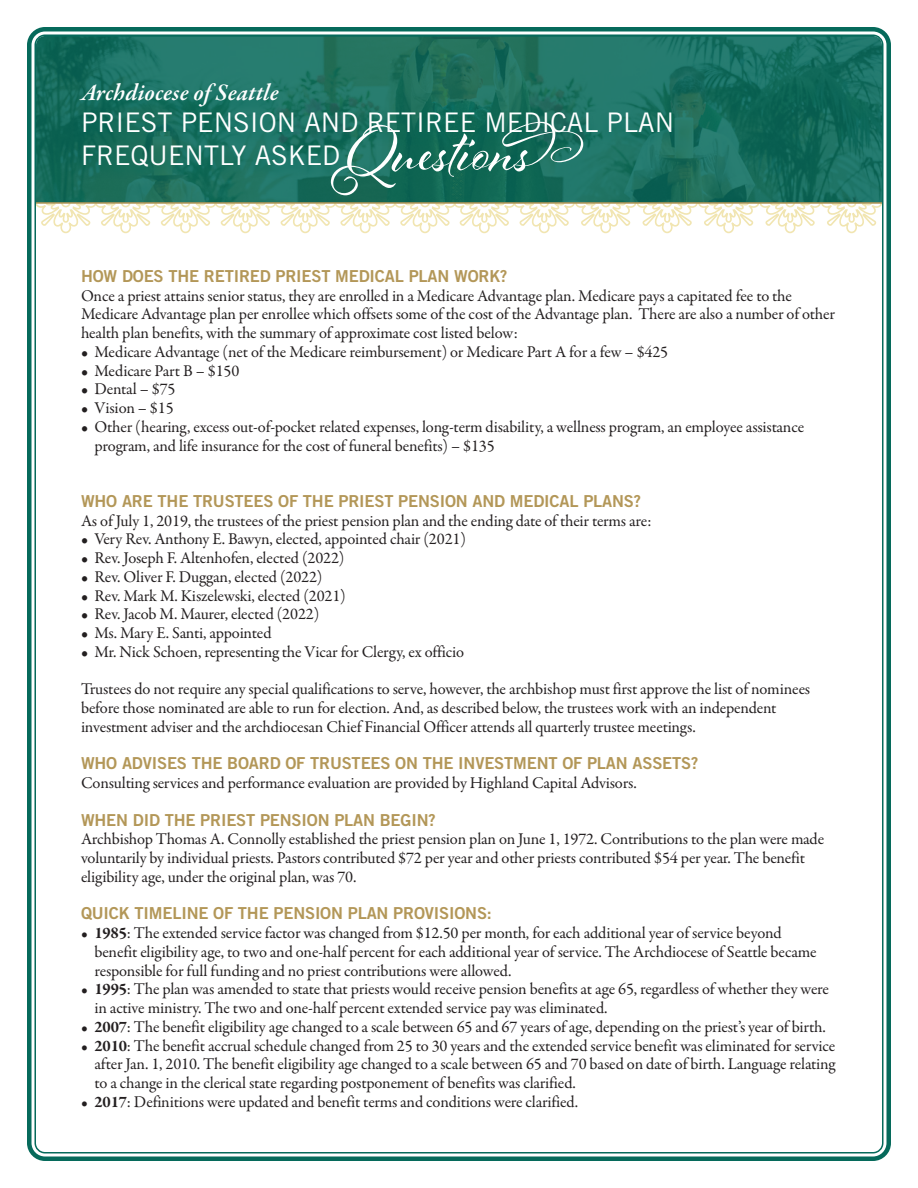
<style>
.page{position:relative;width:918px;height:1188px;background:#fff}
.page>*{position:absolute;margin:0;border:0;box-sizing:border-box;transform-origin:0 0}
.t1{font:69px "Al Fresco";color:#fff}
.t2{font:27px/32.4px "Trade Gothic LT Std";color:#fff}
.t3{font:italic 600 24px "Garamond Premr Pro";color:#fff}
.t4{font:16.5px/18.8px "Garamond Premr Pro";letter-spacing:-.01em;color:#231f20}
.t5{font:16.5px "Trade Gothic LT Std Bd 2";letter-spacing:-.01em;color:#b39758}
.s1{font-weight:700}
</style>
<div class="page">
<svg style="left:37px;top:204px;width:844px;height:30px"></svg>
<img style="left:37px;top:37px;width:844px;height:165px">
<div style="left:71px;top:82px;width:607px;height:99px;background:#066a5b;opacity:.75"></div>
<div style="left:27px;top:27px;width:864px;height:1134px;border:4px solid #066a5b;border-radius:16px"></div>
<hr style="left:36px;top:202px;width:846px;height:2px;background:#b39758">
<h3 class="t3" style="left:81px;top:78px;width:199px">Archdiocese of Seattle</h3>
<h2 class="t2" style="left:81px;top:106px;width:595px">PRIEST PENSION AND RETIREE MEDICAL PLAN<br>FREQUENTLY ASKED</h2>
<h1 class="t1" style="left:331px;top:105px;width:270px">Questions</h1>
<p class="t5" style="left:81px;top:266px;width:428px">HOW DOES THE RETIRED PRIEST MEDICAL PLAN WORK?</p>
<p class="t4" style="left:81px;top:287px;width:755px">Once a priest attains senior status, they are enrolled in a Medicare Advantage plan. Medicare pays a capitated fee to the<br>Medicare Advantage plan per enrollee which offsets some of the cost of the Advantage plan. There are also a number of other health plan benefits, with the summary of approximate cost listed below:</p>
<p class="t4" style="left:81px;top:343px;width:589px">• Medicare Advantage (net of the Medicare reimbursement) or Medicare Part A for a few – $425</p>
<p class="t4" style="left:81px;top:362px;width:160px">• Medicare Part B – $150</p>
<p class="t4" style="left:81px;top:380px;width:96px">• Dental – $75</p>
<p class="t4" style="left:81px;top:399px;width:94px">• Vision – $15</p>
<p class="t4" style="left:94px;top:418px;width:711px;text-indent:-13px">• Other (hearing, excess out-of-pocket related expenses, long-term disability, a wellness program, an employee assistance program, and life insurance for the cost of funeral benefits) – $135</p>
<p class="t5" style="left:81px;top:491px;width:562px">WHO ARE THE TRUSTEES OF THE PRIEST PENSION AND MEDICAL PLANS?</p>
<p class="t4" style="left:81px;top:511px;width:572px">As of July 1, 2019, the trustees of the priest pension plan and the ending date of their terms are:</p>
<p class="t4" style="left:81px;top:530px;width:387px">• Very Rev. Anthony E. Bawyn, elected, appointed chair (2021)</p>
<p class="t4" style="left:81px;top:549px;width:265px">• Rev. Joseph F. Altenhofen, elected (2022)</p>
<p class="t4" style="left:81px;top:568px;width:243px">• Rev. Oliver F. Duggan, elected (2022)</p>
<p class="t4" style="left:81px;top:586px;width:266px">• Rev. Mark M. Kiszelewski, elected (2021)</p>
<p class="t4" style="left:81px;top:605px;width:240px">• Rev. Jacob M. Maurer, elected (2022)</p>
<p class="t4" style="left:81px;top:624px;width:192px">• Ms. Mary E. Santi, appointed</p>
<p class="t4" style="left:81px;top:643px;width:385px">• Mr. Nick Schoen, representing the Vicar for Clergy, ex officio</p>
<p class="t4" style="left:81px;top:680px;width:731px">Trustees do not require any special qualifications to serve, however, the archbishop must first approve the list of nominees before those nominated are able to run for election. And, as described below, the trustees work with an independent investment adviser and the archdiocesan Chief Financial Officer attends all quarterly trustee meetings.</p>
<p class="t5" style="left:81px;top:753px;width:619px">WHO ADVISES THE BOARD OF TRUSTEES ON THE INVESTMENT OF PLAN ASSETS?</p>
<p class="t4" style="left:81px;top:774px;width:557px">Consulting services and performance evaluation are provided by Highland Capital Advisors.</p>
<p class="t5" style="left:81px;top:809px;width:356px">WHEN DID THE PRIEST PENSION PLAN BEGIN?</p>
<p class="t4" style="left:81px;top:830px;width:745px">Archbishop Thomas A. Connolly established the priest pension plan on June 1, 1972. Contributions to the plan were made voluntarily by individual priests. Pastors contributed $72 per year and other priests contributed $54 per year. The benefit eligibility age, under the original plan, was 70.</p>
<p class="t5" style="left:81px;top:903px;width:412px">QUICK TIMELINE OF THE PENSION PLAN PROVISIONS:</p>
<p class="t4" style="left:94px;top:924px;width:724px;text-indent:-13px"><span class="s1">• 1985</span>: The extended service factor was changed from $12.50 per month, for each additional year of service beyond benefit eligibility age, to two and one-half percent for each additional year of service. The Archdiocese of Seattle became responsible for full funding and no priest contributions were allowed.</p>
<p class="t4" style="left:94px;top:980px;width:736px;text-indent:-13px"><span class="s1">• 1995</span>: The plan was amended to state that priests would receive pension benefits at age 65, regardless of whether they were in active ministry. The two and one-half percent extended service pay was eliminated.</p>
<p class="t4" style="left:81px;top:1018px;width:746px"><span class="s1">• 2007</span>: The benefit eligibility age changed to a scale between 65 and 67 years of age, depending on the priest’s year of birth.</p>
<p class="t4" style="left:94px;top:1036px;width:742px;text-align:justify;text-indent:-13px"><span class="s1">• 2010</span>: The benefit accrual schedule changed from 25 to 30 years and the extended service benefit was eliminated for service after Jan. 1, 2010. The benefit eligibility age changed to a scale between 65 and 70 based on date of birth. Language relating to a change in the clerical state regarding postponement of benefits was clarified.</p>
<p class="t4" style="left:81px;top:1093px;width:499px"><span class="s1">• 2017</span>: Definitions were updated and benefit terms and conditions were clarified.</p>
</div>
